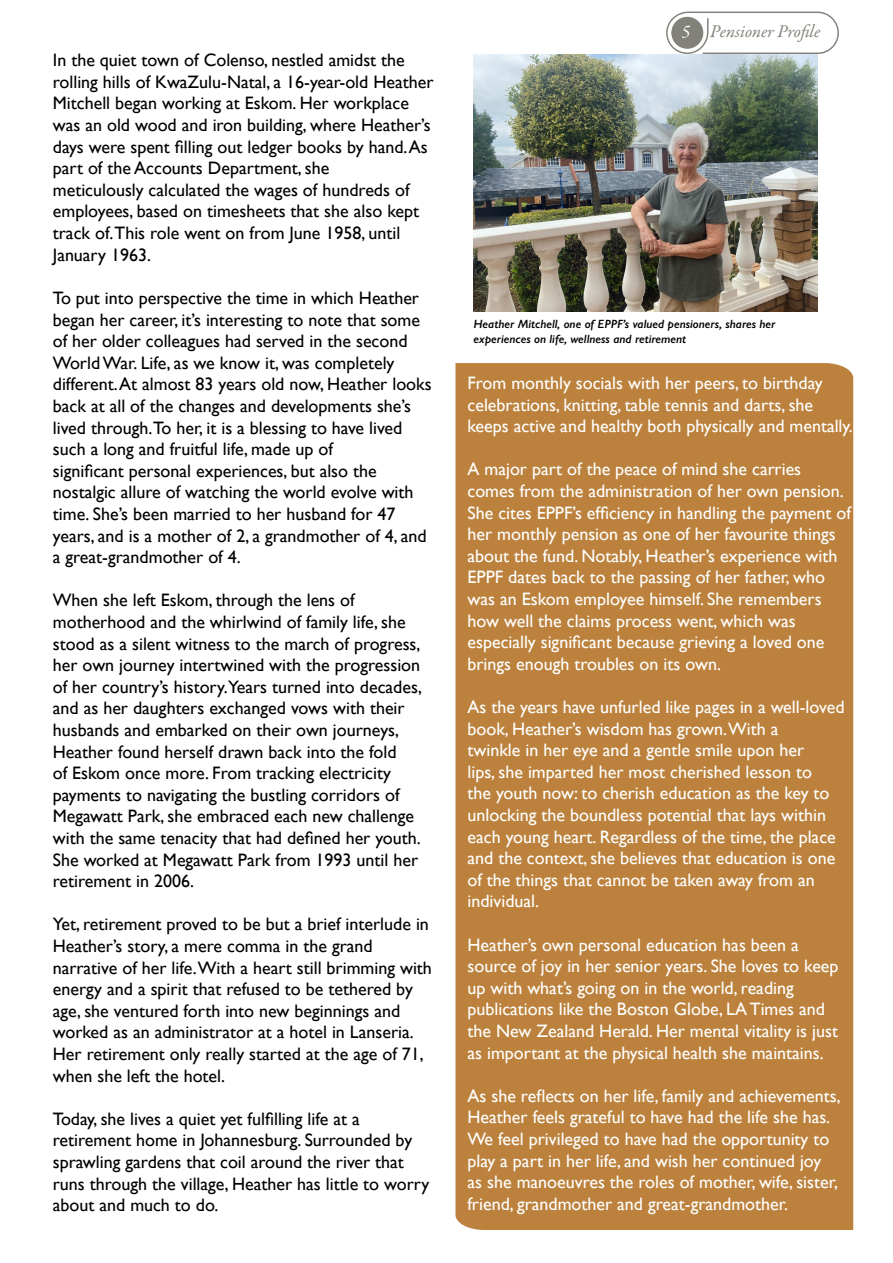
<style>
.page{position:relative;width:893px;height:1263px;background:#fff}
.page>*{position:absolute;margin:0;border:0;box-sizing:border-box;transform-origin:0 0}
.t1{font:18px/21.6px "Gill Sans";color:#000}
.t2{font:18px/21.6px "Gill Sans";color:#fff}
.t3{font:italic 18px "Garamond Premr Pro";color:#82827a}
.t4{font:italic 600 12px/14.4px "Gill Sans";color:#000}
.s1{color:#fff}
</style>
<div class="page">
<div style="left:455px;top:363px;width:398px;height:867px;background:#bc823d"></div>
<svg style="left:666px;top:12px;width:173px;height:42px"></svg>
<img style="left:473px;top:54px;width:344px;height:258px">
<p class="t1" style="left:53px;top:49px;width:382px">In the quiet town of Colenso, nestled amidst the rolling hills of KwaZulu-Natal, a 16-year-old Heather Mitchell began working at Eskom. Her workplace was an old wood and iron building, where Heather’s days were spent filling out ledger books by hand. As part of the Accounts Department, she<br>meticulously calculated the wages of hundreds of employees, based on timesheets that she also kept track of.This role went on from June 1958, until January 1963.</p>
<p class="t1" style="left:53px;top:287px;width:380px">To put into perspective the time in which Heather began her career, it’s interesting to note that some of her older colleagues had served in the second World War. Life, as we know it, was completely different. At almost 83 years old now, Heather looks back at all of the changes and developments she’s lived through.To her, it is a blessing to have lived such a long and fruitful life, made up of<br>significant personal experiences, but also the nostalgic allure of watching the world evolve with time. She’s been married to her husband for 47 years, and is a mother of 2, a grandmother of 4, and a great-grandmother of 4.</p>
<p class="t1" style="left:53px;top:589px;width:371px">When she left Eskom, through the lens of motherhood and the whirlwind of family life, she stood as a silent witness to the march of progress, her own journey intertwined with the progression of her country’s history.Years turned into decades, and as her daughters exchanged vows with their husbands and embarked on their own journeys, Heather found herself drawn back into the fold<br>of Eskom once more. From tracking electricity payments to navigating the bustling corridors of Megawatt Park, she embraced each new challenge with the same tenacity that had defined her youth.<br>She worked at Megawatt Park from 1993 until her retirement in 2006.</p>
<p class="t1" style="left:53px;top:913px;width:381px">Yet, retirement proved to be but a brief interlude in Heather’s story, a mere comma in the grand narrative of her life.With a heart still brimming with energy and a spirit that refused to be tethered by age, she ventured forth into new beginnings and worked as an administrator at a hotel in Lanseria.<br>Her retirement only really started at the age of 71, when she left the hotel.</p>
<p class="t1" style="left:53px;top:1108px;width:378px">Today, she lives a quiet yet fulfilling life at a retirement home in Johannesburg. Surrounded by sprawling gardens that coil around the river that runs through the village, Heather has little to worry about and much to do.</p>
<p class="t3" style="left:681px;top:20px;width:140px"><span class="s1">5</span> Pensioner Profile</p>
<p class="t4" style="left:473px;top:317px;width:304px">Heather Mitchell, one of EPPF’s valued pensioners, shares her experiences on life, wellness and retirement</p>
<p class="t2" style="left:467px;top:372px;width:387px">From monthly socials with her peers, to birthday celebrations, knitting, table tennis and darts, she keeps active and healthy both physically and mentally.</p>
<p class="t2" style="left:467px;top:458px;width:385px">A major part of the peace of mind she carries comes from the administration of her own pension.<br>She cites EPPF’s efficiency in handling the payment of her monthly pension as one of her favourite things about the fund. Notably, Heather’s experience with EPPF dates back to the passing of her father, who was an Eskom employee himself. She remembers how well the claims process went, which was especially significant because grieving a loved one brings enough troubles on its own.</p>
<p class="t2" style="left:467px;top:696px;width:379px">As the years have unfurled like pages in a well-loved book, Heather’s wisdom has grown.With a<br>twinkle in her eye and a gentle smile upon her<br>lips, she imparted her most cherished lesson to<br>the youth now: to cherish education as the key to unlocking the boundless potential that lays within each young heart. Regardless of the time, the place and the context, she believes that education is one of the things that cannot be taken away from an individual.</p>
<p class="t2" style="left:467px;top:933px;width:373px">Heather’s own personal education has been a source of joy in her senior years. She loves to keep up with what’s going on in the world, reading publications like the Boston Globe, LA Times and the New Zealand Herald. Her mental vitality is just as important at the physical health she maintains.</p>
<p class="t2" style="left:467px;top:1085px;width:375px">As she reflects on her life, family and achievements, Heather feels grateful to have had the life she has.<br>We feel privileged to have had the opportunity to play a part in her life, and wish her continued joy<br>as she manoeuvres the roles of mother, wife, sister, friend, grandmother and great-grandmother.</p>
</div>
